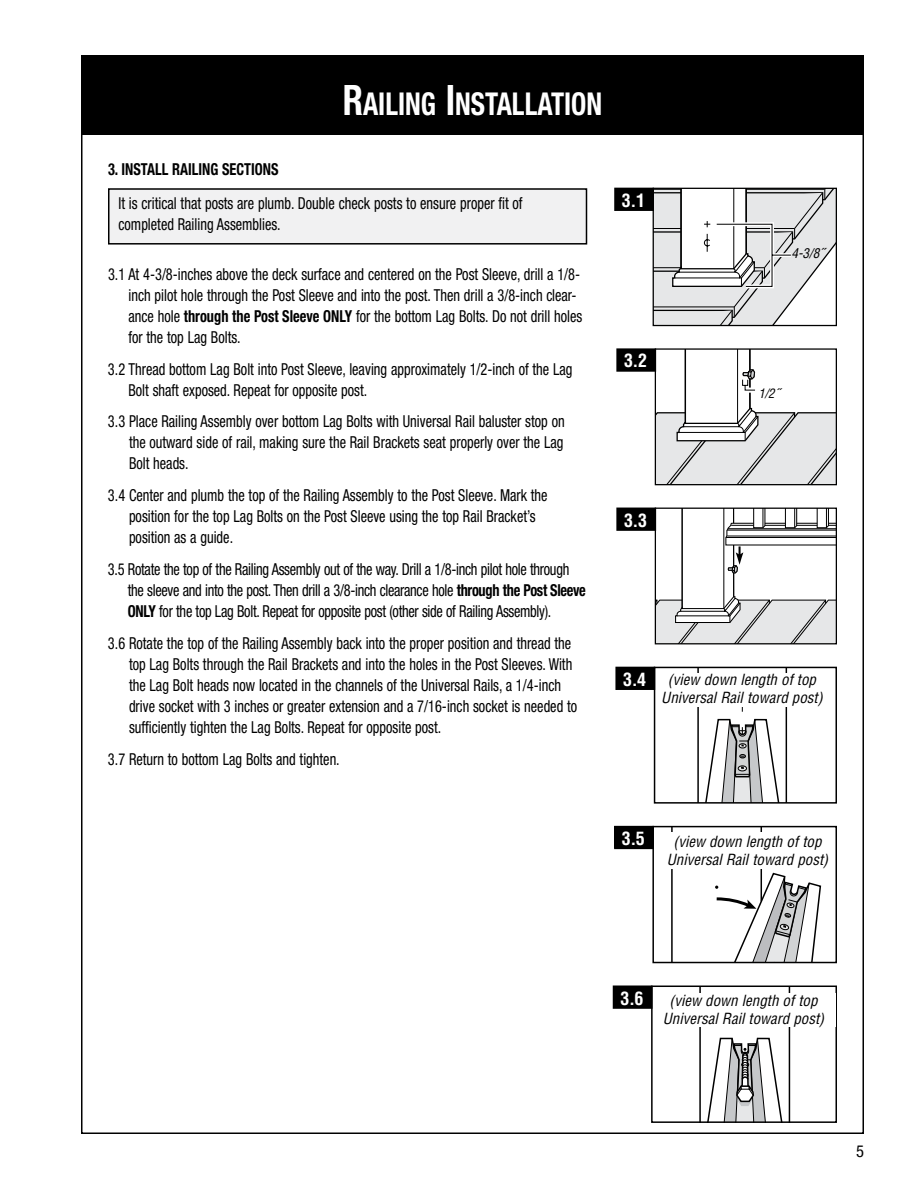
<style>
.page{position:relative;width:918px;height:1188px;background:#fff}
.page>*{position:absolute;margin:0;border:0;box-sizing:border-box;transform-origin:0 0}
.t1{font:700 condensed 31.5px "Helvetica Neue";color:#fff;scale:.87 1}
.t2{font:700 condensed 18px "Helvetica";color:#fff}
.t3{font:condensed 16.5px/21px "Helvetica Neue";color:#000;scale:.87 1}
.t4{font:condensed 16.5px/21px "Helvetica Neue";letter-spacing:-.02em;color:#000;scale:.87 1}
.t5{font:700 condensed 16.5px "Helvetica Neue";color:#000;scale:.87 1}
.t6{font:condensed 16.5px "Helvetica Neue";color:#000}
.t7{font:italic condensed 15px/18px "Helvetica";color:#000;text-align:center}
.t8{font:italic condensed 13.2px "Helvetica";color:#000}
.t9{font:italic condensed 12.75px "Helvetica";color:#000}
.s1{font-size:42px}
.s2{font-weight:700}
.s3{font-weight:700;font-style:normal;font-size:18px;color:#fff}
</style>
<div class="page">
<div style="left:81px;top:55px;width:783px;height:80px;background:#000"></div>
<div style="left:109px;top:189px;width:477px;height:55px;background:#f1f1f2"></div>
<div style="left:108px;top:188px;width:479px;height:57px;border:2px solid #000"></div>
<svg style="left:657px;top:510px;width:178px;height:132px"></svg>
<div style="left:655px;top:508px;width:182px;height:136px;border:1px solid #000"></div>
<div style="left:617px;top:508px;width:38px;height:22px;background:#000"></div>
<div style="left:616px;top:508px;width:40px;height:23px;border:2px solid #000"></div>
<svg style="left:697px;top:670px;width:91px;height:131px"></svg>
<div style="left:654px;top:667px;width:183px;height:137px;border:2px solid #000"></div>
<div style="left:616px;top:667px;width:38px;height:22px;background:#000"></div>
<div style="left:615px;top:667px;width:40px;height:23px;border:2px solid #000"></div>
<div style="left:681px;top:679px;width:123px;height:27px;background:#fff"></div>
<div style="left:681px;top:673px;width:145px;height:15px;background:#fff"></div>
<svg style="left:655px;top:190px;width:180px;height:134px"></svg>
<div style="left:653px;top:188px;width:184px;height:138px;border:1px solid #000"></div>
<div style="left:615px;top:188px;width:38px;height:22px;background:#000"></div>
<div style="left:614px;top:188px;width:40px;height:23px;border:2px solid #000"></div>
<div style="left:617px;top:349px;width:38px;height:22px;background:#000"></div>
<div style="left:616px;top:348px;width:40px;height:24px;border:2px solid #000"></div>
<svg style="left:657px;top:350px;width:178px;height:133px"></svg>
<div style="left:655px;top:348px;width:182px;height:137px;border:1px solid #000"></div>
<svg style="left:699px;top:989px;width:92px;height:131px"></svg>
<div style="left:651px;top:986px;width:186px;height:137px;border:2px solid #000"></div>
<div style="left:614px;top:986px;width:38px;height:22px;background:#000"></div>
<div style="left:613px;top:986px;width:39px;height:23px;border:2px solid #000"></div>
<div style="left:678px;top:1000px;width:158px;height:27px;background:#fff"></div>
<div style="left:678px;top:993px;width:158px;height:15px;background:#fff"></div>
<hr style="left:671px;top:827px;width:2px;height:136px;background:#000">
<hr style="left:761px;top:827px;width:1px;height:74px;background:#000">
<svg style="left:715px;top:872px;width:107px;height:88px"></svg>
<div style="left:652px;top:826px;width:185px;height:137px;border:2px solid #000"></div>
<div style="left:615px;top:827px;width:38px;height:21px;background:#000"></div>
<div style="left:614px;top:826px;width:40px;height:23px;border:2px solid #000"></div>
<div style="left:664px;top:833px;width:117px;height:36px;background:#fff"></div>
<p class="t5" style="left:108px;top:159px;width:100px">3. INSTALL RAILING</p>
<p class="t5" style="left:222px;top:159px;width:66px">SECTIONS</p>
<h1 class="t1" style="left:343px;top:84px;width:300px"><span class="s1">R</span>AILING <span class="s1">I</span>NSTALLATION</h1>
<p class="t3" style="left:118px;top:192px;width:466px">It is critical that posts are plumb. Double check posts to ensure proper fit of completed Railing Assemblies.</p>
<p class="t3" style="left:128px;top:263px;width:523px;text-indent:-20px">3.1 At 4-3/8-inches above the deck surface and centered on the Post Sleeve, drill a 1/8- inch pilot hole through the Post Sleeve and into the post. Then drill a 3/8-inch clear&shy;ance hole <span class="s2">through the Post Sleeve ONLY</span> for the bottom Lag Bolts. Do not drill holes for the top Lag Bolts.</p>
<p class="t3" style="left:128px;top:358px;width:512px;text-indent:-20px">3.2 Thread bottom Lag Bolt into Post Sleeve, leaving approximately 1/2-inch of the Lag<br>Bolt shaft exposed. Repeat for opposite post.</p>
<p class="t3" style="left:129px;top:411px;width:502px;text-align:justify;text-indent:-21px">3.3 Place Railing Assembly over bottom Lag Bolts with Universal Rail baluster stop on the outward side of rail, making sure the Rail Brackets seat properly over the Lag Bolt heads.</p>
<p class="t3" style="left:129px;top:485px;width:483px;text-indent:-21px">3.4 Center and plumb the top of the Railing Assembly to the Post Sleeve. Mark the position for the top Lag Bolts on the Post Sleeve using the top Rail Bracket’s position as a guide.</p>
<p class="t4" style="left:128px;top:558px;width:528px;text-indent:-20px">3.5 Rotate the top of the Railing Assembly out of the way. Drill a 1/8-inch pilot hole through the sleeve and into the post. Then drill a 3/8-inch clearance hole <span class="s2">through the Post Sleeve<br>ONLY</span> for the top Lag Bolt. Repeat for opposite post (other side of Railing Assembly).</p>
<p class="t3" style="left:129px;top:632px;width:517px;text-indent:-21px">3.6 Rotate the top of the Railing Assembly back into the proper position and thread the top Lag Bolts through the Rail Brackets and into the holes in the Post Sleeves. With the Lag Bolt heads now located in the channels of the Universal Rails, a 1/4-inch drive socket with 3 inches or greater extension and a 7/16-inch socket is needed to sufficiently tighten the Lag Bolts. Repeat for opposite post.</p>
<p class="t3" style="left:108px;top:748px;width:268px">3.7 Return to bottom Lag Bolts and tighten.</p>
<p class="t2" style="left:622px;top:189px;width:25px">3.1</p>
<p class="t2" style="left:624px;top:350px;width:25px">3.2</p>
<p class="t2" style="left:624px;top:509px;width:25px">3.3</p>
<p class="t8" style="left:791px;top:245px;width:34px">4-3/8˝</p>
<p class="t9" style="left:758px;top:385px;width:22px">1/2˝</p>
<p class="t7" style="left:661px;top:671px;width:163px;text-align:left;text-indent:-38px"><span class="s3">3.4</span> (view down length of top<br>Universal Rail toward post)</p>
<p class="t2" style="left:622px;top:827px;width:25px">3.5</p>
<p class="t7" style="left:667px;top:832px;width:163px">(view down length of top<br>Universal Rail toward post)</p>
<p class="t2" style="left:620px;top:987px;width:25px">3.6</p>
<p class="t7" style="left:663px;top:991px;width:163px">(view down length of top<br>Universal Rail toward post)</p>
<p class="t6" style="left:856px;top:1142px;width:9px">5</p>
</div>
